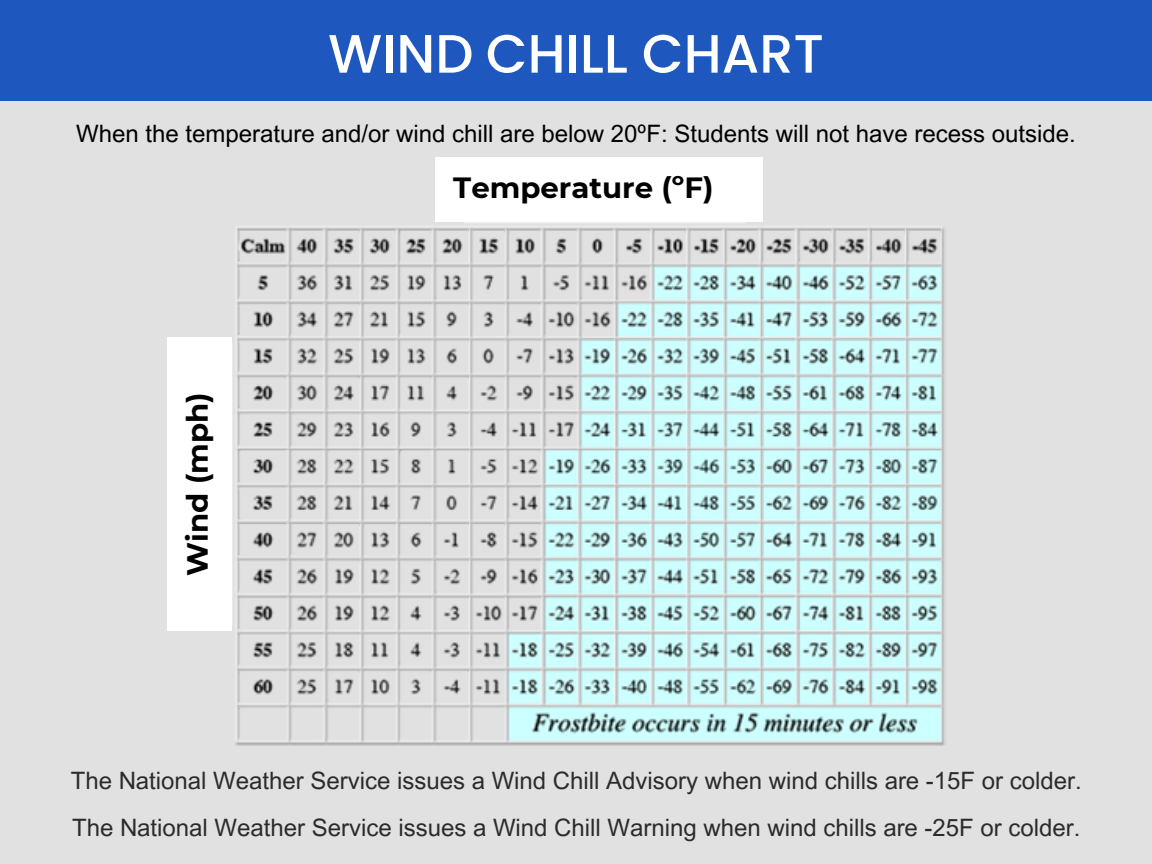
<style>
.page{position:relative;width:1152px;height:864px;background:#1e57be}
.page>*{position:absolute;margin:0;border:0;box-sizing:border-box;transform-origin:0 0}
.t1{font:500 54px "Poppins";color:#fff}
.t2{font:700 29.25px "Montserrat";color:#000}
.t3{font:24px "Arial MT Pro";color:#2b2b2b}
.t4{font:24px "Arial MT Pro";color:#000}
</style>
<div class="page">
<div style="left:0;top:101px;width:1152px;height:763px;background:#e1e1e1"></div>
<img style="left:175px;top:166px;width:771px;height:580px">
<div style="left:435px;top:157px;width:327px;height:65px;background:#fff"></div>
<div style="left:167px;top:338px;width:65px;height:293px;background:#fff"></div>
<p class="t1" style="left:328px;top:16px;width:497px">WIND CHILL CHART</p>
<p class="t4" style="left:76px;top:125px;width:1001px">When the temperature and/or wind chill are below 20ºF: Students will not have recess outside.</p>
<p class="t2" style="left:453px;top:170px;width:262px">Temperature (ºF)</p>
<p class="t2" style="left:179px;top:576px;width:185px;rotate:-90deg">Wind (mph)</p>
<p class="t3" style="left:71px;top:772px;width:1013px">The National Weather Service issues a Wind Chill Advisory when wind chills are -15F or colder.</p>
<p class="t3" style="left:72px;top:819px;width:1010px">The National Weather Service issues a Wind Chill Warning when wind chills are -25F or colder.</p>
</div>
